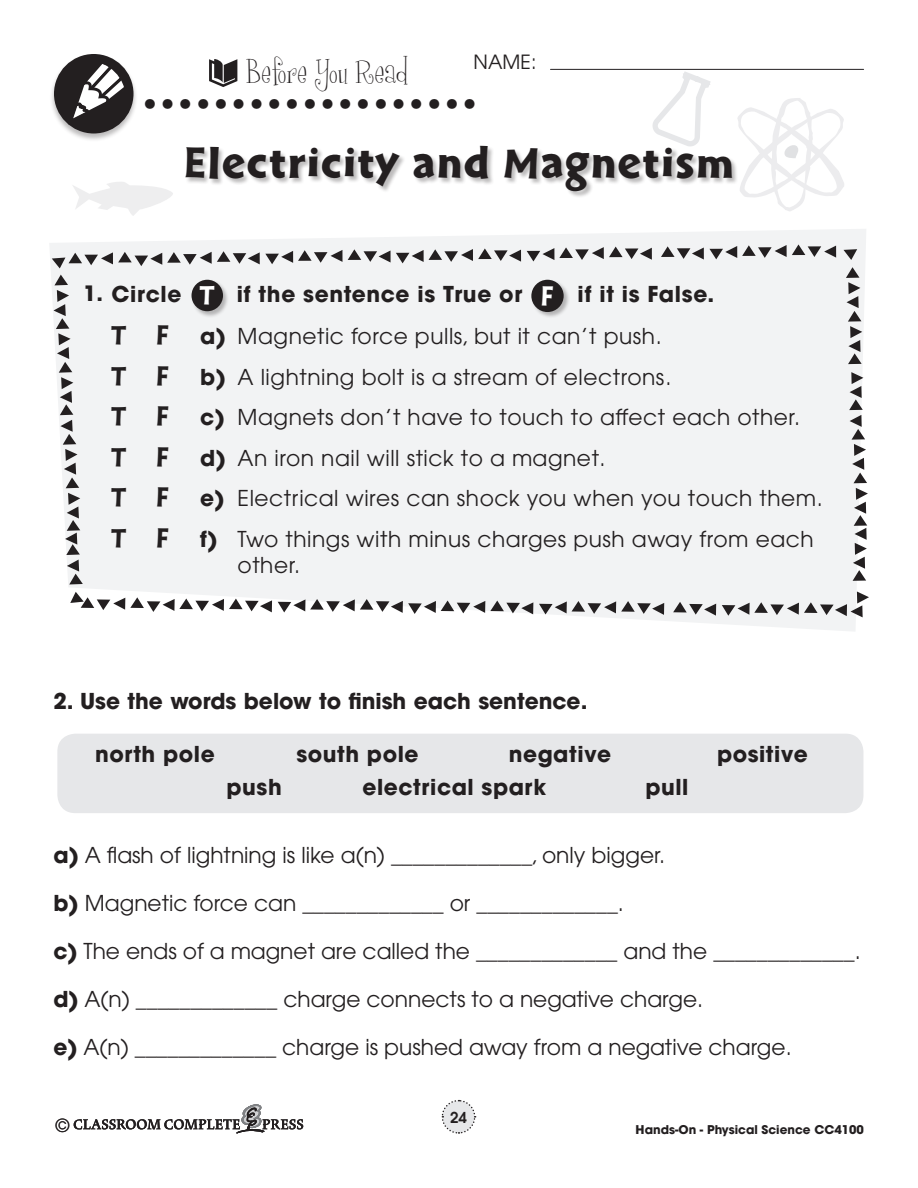
<style>
.page{position:relative;width:918px;height:1188px;background:#fff}
.page>*{position:absolute;margin:0;border:0;box-sizing:border-box;transform-origin:0 0}
.TG_Regular_Paragraph{font:46.5px "Cal Sans Heavy KB";letter-spacing:.04em;color:#231f20}
.t1{font:700 42px "Futura";color:#231f20}
.t2{font:31.5px "Girlsare Weird";letter-spacing:.01em;color:#231f20}
.Bold_Question_Style{font:27px "Cal Sans Heavy KB";color:#fff}
.TG_Regular_Paragraph-2{font:21.75px "Avant Garde";color:#231f20}
.Question_Style{font:21.75px/26.2px "Avant Garde";letter-spacing:.025em;color:#231f20}
.Bold_Question_Style-2{font:700 21.75px "Avant Garde";letter-spacing:.025em;color:#231f20}
.Bold_Question_Style-3{font:700 21.75px "Avant Garde";color:#231f20}
.t3{font:19.5px "Avant Garde";color:#231f20}
.t4{font:18px "Avant Garde";color:#231f20}
.t5{font:600 15px "Avant Garde";color:#231f20}
.t6{font:700 12px "Avant Garde";color:#231f20}
.s1{font-size:21px}
.s2{font-family:"Cal Sans Heavy KB";font-size:27px}
.s3{font-weight:700}
</style>
<div class="page">
<div style="left:57px;top:734px;width:806px;height:79px;background:#e6e7e9;border-radius:18px"></div>
<hr style="left:550px;top:69px;width:314px;height:1px;background:#231f20">
<svg style="left:441px;top:1099px;width:35px;height:35px"></svg>
<svg style="left:209px;top:59px;width:28px;height:28px"></svg>
<svg style="left:74px;top:1104px;width:229px;height:29px"></svg>
<svg style="left:737px;top:98px;width:107px;height:113px"></svg>
<svg style="left:73px;top:182px;width:100px;height:34px"></svg>
<svg style="left:651px;top:69px;width:65px;height:77px"></svg>
<div style="left:49px;top:54px;width:89px;height:89px;background:#231f20;opacity:.3"></div>
<div style="left:54px;top:54px;width:80px;height:80px;background:#231f20;border-radius:50%"></div>
<svg style="left:67px;top:54px;width:67px;height:71px"></svg>
<div style="left:185px;top:146px;width:554px;height:52px;background:#231f20;opacity:.3"></div>
<div style="left:50px;top:229px;width:816px;height:402px;background:#f2f3f4"></div>
<div style="left:191px;top:280px;width:39px;height:38px;background:#231f20;opacity:.3"></div>
<div style="left:192px;top:280px;width:31px;height:31px;background:#231f20;border-radius:50%"></div>
<svg style="left:846px;top:267px;width:16px;height:97px"></svg>
<svg style="left:527px;top:247px;width:125px;height:14px"></svg>
<svg style="left:661px;top:244px;width:175px;height:16px"></svg>
<svg style="left:844px;top:249px;width:13px;height:11px"></svg>
<svg style="left:52px;top:248px;width:469px;height:20px"></svg>
<svg style="left:278px;top:599px;width:255px;height:15px"></svg>
<svg style="left:539px;top:601px;width:125px;height:14px"></svg>
<svg style="left:673px;top:602px;width:43px;height:14px"></svg>
<svg style="left:70px;top:592px;width:202px;height:20px"></svg>
<svg style="left:54px;top:275px;width:29px;height:309px"></svg>
<svg style="left:849px;top:372px;width:19px;height:209px"></svg>
<svg style="left:722px;top:591px;width:147px;height:26px"></svg>
<div style="left:531px;top:279px;width:40px;height:40px;background:#231f20;opacity:.3"></div>
<div style="left:531px;top:280px;width:33px;height:32px;background:#231f20;border-radius:50%"></div>
<p class="t2" style="left:247px;top:54px;width:163px">Before You Read</p>
<p class="t3" style="left:474px;top:51px;width:64px">NAME:</p>
<p class="t1" style="left:143px;top:64px;width:336px">...................</p>
<p class="TG_Regular_Paragraph" style="left:184px;top:136px;width:551px">Electricity and Magnetism</p>
<p class="Bold_Question_Style" style="left:200px;top:279px;width:16px">T</p>
<p class="Bold_Question_Style" style="left:541px;top:281px;width:13px">F</p>
<p class="Bold_Question_Style-2" style="left:83px;top:280px;width:99px"><span class="s1">1.</span> Circle</p>
<p class="Bold_Question_Style-2" style="left:237px;top:280px;width:287px">if the sentence is True or</p>
<p class="Bold_Question_Style-2" style="left:578px;top:280px;width:138px">if it is False.</p>
<p class="Question_Style" style="left:112px;top:323px;width:552px"><span class="s2">T F</span> <span class="s3">a)</span> Magnetic force pulls, but it can’t push.</p>
<p class="Question_Style" style="left:112px;top:364px;width:561px"><span class="s2">T F</span> <span class="s3">b)</span> A lightning bolt is a stream of electrons.</p>
<p class="Question_Style" style="left:112px;top:404px;width:690px"><span class="s2">T F</span> <span class="s3">c)</span> Magnets don’t have to touch to affect each other.</p>
<p class="Question_Style" style="left:112px;top:445px;width:496px"><span class="s2">T F</span> <span class="s3">d)</span> An iron nail will stick to a magnet.</p>
<p class="Question_Style" style="left:112px;top:485px;width:713px"><span class="s2">T F</span> <span class="s3">e)</span> Electrical wires can shock you when you touch them.</p>
<p class="Question_Style" style="left:238px;top:526px;width:578px;text-indent:-126px"><span class="s2">T F</span> <span class="s3">f)</span> Two things with minus charges push away from each other.</p>
<p class="Bold_Question_Style-3" style="left:53px;top:687px;width:536px">2. Use the words below to finish each sentence.</p>
<p class="Bold_Question_Style-2" style="left:95px;top:739px;width:121px">north pole</p>
<p class="Bold_Question_Style-2" style="left:297px;top:739px;width:124px">south pole</p>
<p class="Bold_Question_Style-2" style="left:509px;top:739px;width:104px">negative</p>
<p class="Bold_Question_Style-2" style="left:717px;top:739px;width:92px">positive</p>
<p class="Bold_Question_Style-2" style="left:227px;top:773px;width:57px">push</p>
<p class="Bold_Question_Style-2" style="left:363px;top:773px;width:185px">electrical spark</p>
<p class="Bold_Question_Style-2" style="left:645px;top:773px;width:45px">pull</p>
<p class="TG_Regular_Paragraph-2" style="left:53px;top:842px;width:613px"><span class="s3">a)</span> A flash of lightning is like a(n) _____________, only bigger.</p>
<p class="TG_Regular_Paragraph-2" style="left:53px;top:890px;width:572px"><span class="s3">b)</span> Magnetic force can _____________ or _____________.</p>
<p class="TG_Regular_Paragraph-2" style="left:53px;top:938px;width:809px"><span class="s3">c)</span> The ends of a magnet are called the _____________ and the _____________.</p>
<p class="TG_Regular_Paragraph-2" style="left:53px;top:986px;width:651px"><span class="s3">d)</span> A(n) _____________ charge connects to a negative charge.</p>
<p class="TG_Regular_Paragraph-2" style="left:53px;top:1034px;width:740px"><span class="s3">e)</span> A(n) _____________ charge is pushed away from a negative charge.</p>
<p class="t5" style="left:450px;top:1107px;width:18px">24</p>
<p class="t4" style="left:56px;top:1114px;width:15px">©</p>
<p class="t6" style="left:636px;top:1122px;width:230px">Hands-On - Physical Science CC4100</p>
</div>
